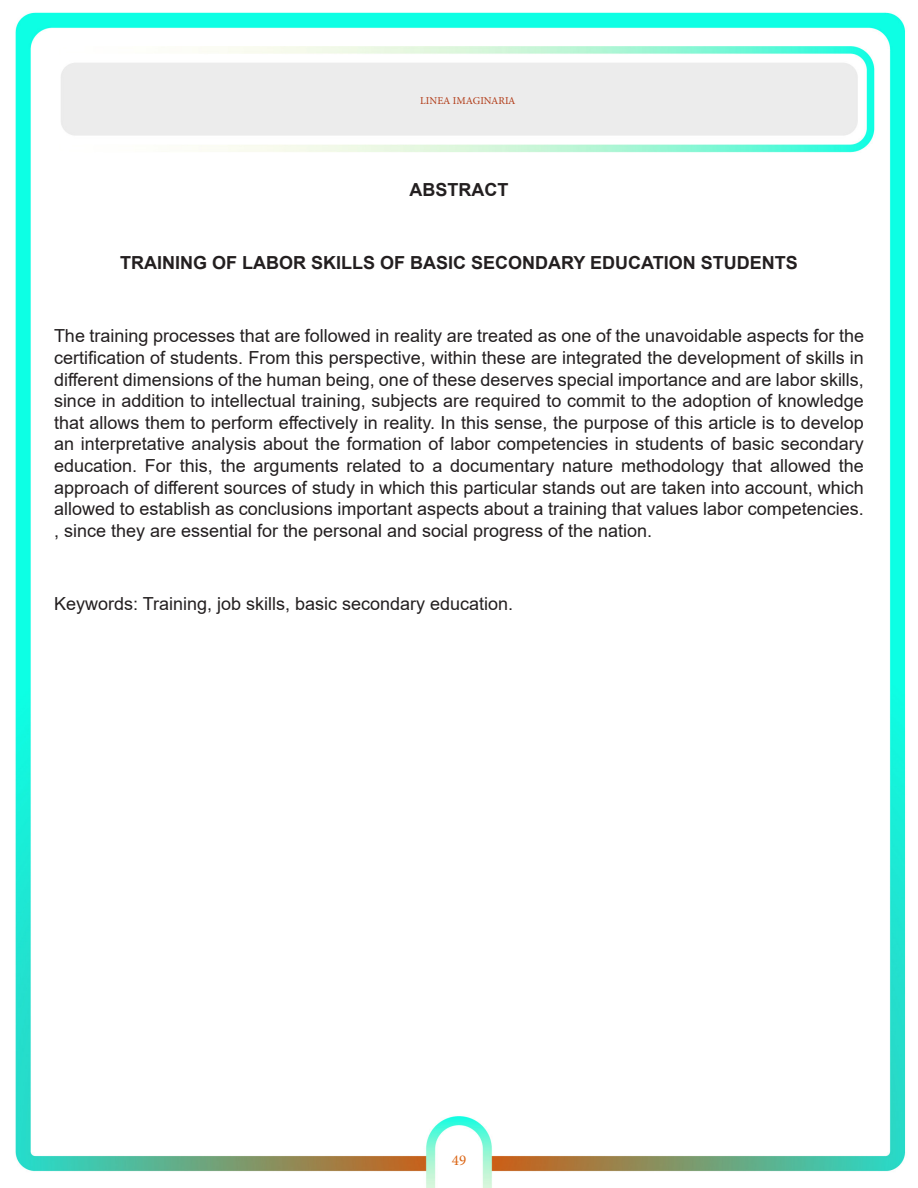
<style>
.page{position:relative;width:918px;height:1188px;background:#fff}
.page>*{position:absolute;margin:0;border:0;box-sizing:border-box;transform-origin:0 0}
.t1{font:18px/21.6px "Arial";color:#231f20;text-align:justify}
.t2{font:700 18px "Arial";color:#231f20}
.t3{font:15px "Minion Pro";color:#db6514}
.t4{font:10.5px "Minion Pro";color:#b13b17}
</style>
<div class="page">
<img style="left:15px;top:12px;width:891px;height:1176px">
<p class="t4" style="left:420px;top:93px;width:97px">LINEA IMAGINARIA</p>
<p class="t2" style="left:410px;top:177px;width:100px">ABSTRACT</p>
<p class="t2" style="left:120px;top:250px;width:679px">TRAINING OF LABOR SKILLS OF BASIC SECONDARY EDUCATION STUDENTS</p>
<p class="t1" style="left:54px;top:325px;width:812px">The training processes that are followed in reality are treated as one of the unavoidable aspects for the certification of students. From this perspective, within these are integrated the development of skills in different dimensions of the human being, one of these deserves special importance and are labor skills, since in addition to intellectual training, subjects are required to commit to the adoption of knowledge that allows them to perform effectively in reality. In this sense, the purpose of this article is to develop an interpretative analysis about the formation of labor competencies in students of basic secondary education. For this, the arguments related to a documentary nature methodology that allowed the approach of different sources of study in which this particular stands out are taken into account, which allowed to establish as conclusions important aspects about a training that values labor competencies. , since they are essential for the personal and social progress of the nation.</p>
<p class="t1" style="left:54px;top:593px;width:461px">Keywords: Training, job skills, basic secondary education.</p>
<p class="t3" style="left:452px;top:1150px;width:16px">49</p>
</div>
